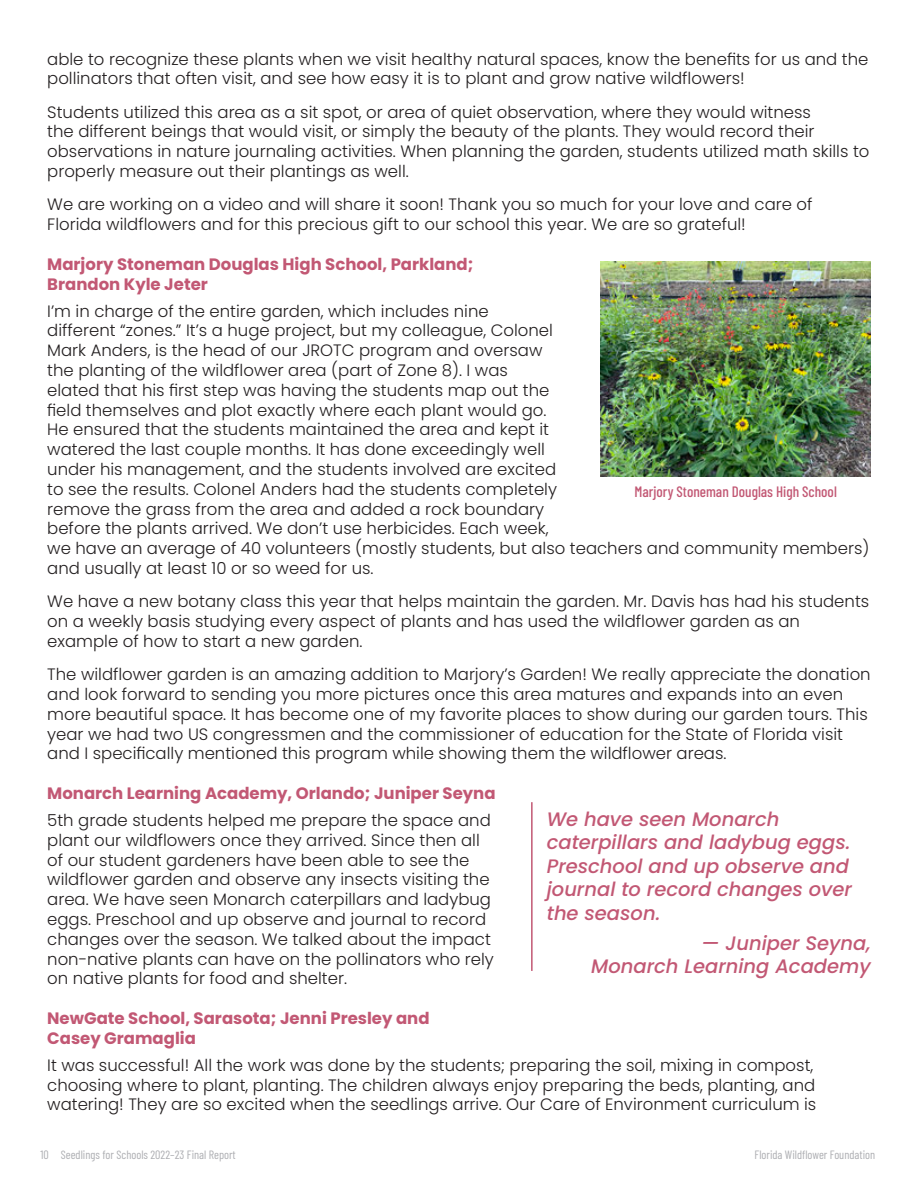
<style>
.page{position:relative;width:918px;height:1188px;background:#fff}
.page>*{position:absolute;margin:0;border:0;box-sizing:border-box;transform-origin:0 0}
.t1{font:italic 500 19.5px/23.4px "Poppins";color:#c25874}
.t2{font:300 16.5px/19.8px "Poppins";color:#231f20}
.t3{font:700 16.5px/19.8px "Poppins";color:#c25874}
.t4{font:500 15px "Barlow Condensed";color:#c25874}
.t5{font:12px "Barlow Condensed";color:#adaeb2}
</style>
<div class="page">
<hr style="left:531px;top:802px;width:2px;height:169px;background:#c25874">
<img style="left:601px;top:261px;width:270px;height:216px">
<p class="t2" style="left:47px;top:49px;width:823px">able to recognize these plants when we visit healthy natural spaces, know the benefits for us and the pollinators that often visit, and see how easy it is to plant and grow native wildflowers!</p>
<p class="t2" style="left:47px;top:102px;width:824px">Students utilized this area as a sit spot, or area of quiet observation, where they would witness<br>the different beings that would visit, or simply the beauty of the plants. They would record their observations in nature journaling activities. When planning the garden, students utilized math skills to properly measure out their plantings as well.</p>
<p class="t2" style="left:47px;top:195px;width:767px">We are working on a video and will share it soon! Thank you so much for your love and care of<br>Florida wildflowers and for this precious gift to our school this year. We are so grateful!</p>
<p class="t3" style="left:47px;top:255px;width:428px">Marjory Stoneman Douglas High School, Parkland;<br>Brandon Kyle Jeter</p>
<p class="t2" style="left:47px;top:301px;width:824px">I’m in charge of the entire garden, which includes nine<br>different “zones.” It’s a huge project, but my colleague, Colonel<br>Mark Anders, is the head of our JROTC program and oversaw<br>the planting of the wildflower area (part of Zone 8). I was<br>elated that his first step was having the students map out the<br>field themselves and plot exactly where each plant would go.<br>He ensured that the students maintained the area and kept it<br>watered the last couple months. It has done exceedingly well<br>under his management, and the students involved are excited<br>to see the results. Colonel Anders had the students completely<br>remove the grass from the area and added a rock boundary<br>before the plants arrived. We don’t use herbicides. Each week,<br>we have an average of 40 volunteers (mostly students, but also teachers and community members) and usually at least 10 or so weed for us.</p>
<p class="t2" style="left:47px;top:592px;width:824px">We have a new botany class this year that helps maintain the garden. Mr. Davis has had his students on a weekly basis studying every aspect of plants and has used the wildflower garden as an example of how to start a new garden.</p>
<p class="t2" style="left:47px;top:665px;width:825px">The wildflower garden is an amazing addition to Marjory’s Garden! We really appreciate the donation and look forward to sending you more pictures once this area matures and expands into an even more beautiful space. It has become one of my favorite places to show during our garden tours. This year we had two US congressmen and the commissioner of education for the State of Florida visit and I specifically mentioned this program while showing them the wildflower areas.</p>
<p class="t3" style="left:47px;top:784px;width:450px">Monarch Learning Academy, Orlando; Juniper Seyna</p>
<p class="t2" style="left:47px;top:810px;width:448px">5th grade students helped me prepare the space and plant our wildflowers once they arrived. Since then all of our student gardeners have been able to see the wildflower garden and observe any insects visiting the area. We have seen Monarch caterpillars and ladybug eggs. Preschool and up observe and journal to record changes over the season. We talked about the impact non-native plants can have on the pollinators who rely on native plants for food and shelter.</p>
<p class="t3" style="left:47px;top:1009px;width:384px">NewGate School, Sarasota; Jenni Presley and<br>Casey Gramaglia</p>
<p class="t2" style="left:47px;top:1055px;width:771px">It was successful! All the work was done by the students; preparing the soil, mixing in compost, choosing where to plant, planting. The children always enjoy preparing the beds, planting, and watering! They are so excited when the seedlings arrive. Our Care of Environment curriculum is</p>
<p class="t5" style="left:40px;top:1146px;width:197px">10 Seedlings for Schools 2022–23 Final Report</p>
<p class="t5" style="left:754px;top:1146px;width:122px">Florida Wildflower Foundation</p>
<p class="t4" style="left:635px;top:481px;width:204px">Marjory Stoneman Douglas High School</p>
<p class="t1" style="left:547px;top:808px;width:307px">We have seen Monarch caterpillars and ladybug eggs.<br>Preschool and up observe and journal to record changes over the season.</p>
<p class="t1" style="left:702px;top:931px;width:171px">— Juniper Seyna,</p>
<p class="t1" style="left:591px;top:955px;width:281px">Monarch Learning Academy</p>
</div>
